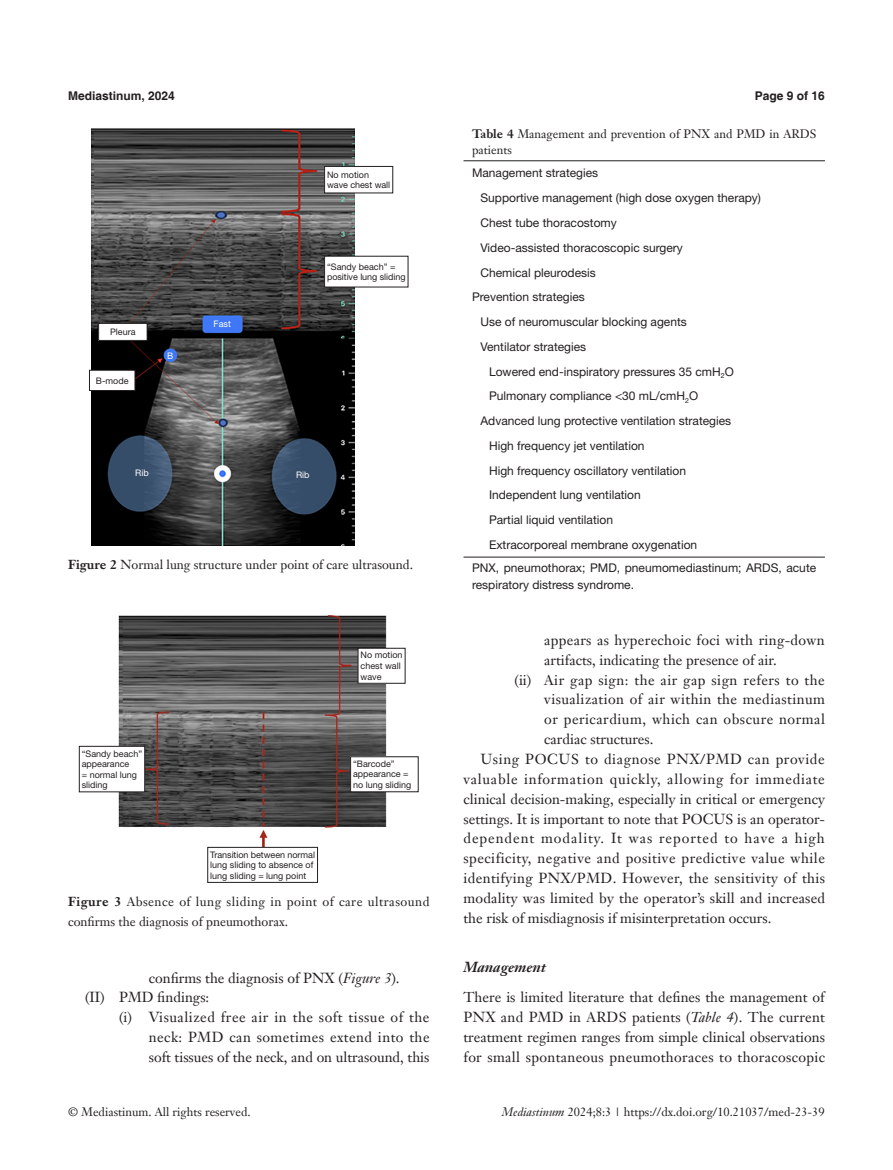
<style>
.page{position:relative;width:893px;height:1170px;background:#fff}
.page>*{position:absolute;margin:0;border:0;box-sizing:border-box;transform-origin:0 0}
.t1{font:14.25px/19.8px "Janson Text LT";letter-spacing:.025em;color:#231f20;text-align:justify}
.t2{font:14.25px/19.8px "Janson Text LT";color:#231f20}
.t3{font:14.25px "Janson Text LT";letter-spacing:.05em;color:#231f20}
.t4{font:14.25px "Janson Text LT";letter-spacing:.065em;color:#231f20}
.t5{font:italic 700 14.25px "Janson Text LT";color:#231f20}
.t6{font:12.75px/19.5px "Janson Text LT";letter-spacing:.035em;color:#231f20}
.t7{font:12.75px "Janson Text LT";color:#231f20}
.t8{font:12px/16.5px "Helvetica Neue LT Pro";color:#231f20}
.t9{font:12px/16.5px "Janson Text LT";color:#231f20}
.t10{font:700 12px "Helvetica";color:#231f20}
.t11{font:9px/10.5px "Helvetica Neue LT Pro";color:#231f20}
.t12{font:9px "Helvetica Neue LT Pro";color:#fff}
.s1{font-weight:700}
.s2{font-style:italic}
</style>
<div class="page">
<img style="left:117px;top:615px;width:269px;height:231px">
<div style="left:358px;top:648px;width:47px;height:35px;background:#fff"></div>
<div style="left:358px;top:648px;width:47px;height:35px;border:1px solid #231f20"></div>
<div style="left:351px;top:756px;width:67px;height:35px;background:#fff"></div>
<div style="left:350px;top:756px;width:69px;height:36px;border:1px solid #231f20"></div>
<div style="left:79px;top:746px;width:66px;height:45px;background:#fff"></div>
<div style="left:79px;top:746px;width:66px;height:46px;border:1px solid #231f20"></div>
<div style="left:207px;top:846px;width:111px;height:36px;border:1px solid #231f20"></div>
<img style="left:91px;top:128px;width:264px;height:417px">
<div style="left:325px;top:166px;width:68px;height:27px;background:#fff"></div>
<div style="left:324px;top:166px;width:69px;height:27px;border:1px solid #231f20"></div>
<div style="left:325px;top:256px;width:83px;height:31px;background:#fff"></div>
<div style="left:89px;top:370px;width:46px;height:20px;background:#fff"></div>
<div style="left:89px;top:370px;width:46px;height:21px;border:1px solid #231f20"></div>
<div style="left:99px;top:323px;width:48px;height:17px;background:#fff"></div>
<div style="left:98px;top:323px;width:49px;height:18px;border:1px solid #231f20"></div>
<hr style="left:463px;top:160px;width:362px;height:1px;background:#231f20">
<hr style="left:463px;top:556px;width:362px;height:1px;background:#231f20">
<p class="t10" style="left:68px;top:88px;width:108px">Mediastinum, 2024</p>
<p class="t10" style="left:755px;top:88px;width:72px">Page 9 of 16</p>
<p class="t11" style="left:327px;top:169px;width:65px">No motion wave chest wall</p>
<p class="t11" style="left:110px;top:326px;width:27px">Pleura</p>
<p class="t11" style="left:96px;top:375px;width:34px">B-mode</p>
<p class="t12" style="left:167px;top:350px;width:8px">B</p>
<p class="t12" style="left:135px;top:467px;width:15px">Rib</p>
<p class="t12" style="left:214px;top:318px;width:19px">Fast</p>
<p class="t11" style="left:327px;top:261px;width:80px">“Sandy beach” = positive lung sliding</p>
<p class="t12" style="left:296px;top:469px;width:15px">Rib</p>
<p class="t7" style="left:68px;top:557px;width:346px"><span class="s1">Figure 2</span> Normal lung structure under point of care ultrasound.</p>
<p class="t11" style="left:82px;top:747px;width:62px">“Sandy beach” appearance<br>= normal lung sliding</p>
<p class="t11" style="left:210px;top:848px;width:106px">Transition between normal lung sliding to absence of lung sliding = lung point</p>
<p class="t11" style="left:361px;top:649px;width:44px">No motion chest wall wave</p>
<p class="t11" style="left:353px;top:758px;width:60px">“Barcode” appearance = no lung sliding</p>
<p class="t6" style="left:68px;top:892px;width:363px"><span class="s1">Figure 3</span> Absence of lung sliding in point of care ultrasound confirms the diagnosis of pneumothorax.</p>
<p class="t2" style="left:85px;top:967px;width:316px;text-indent:64px">confirms the diagnosis of PNX (<span class="s2">Figure 3</span>). (II) PMD findings:</p>
<p class="t1" style="left:149px;top:1006px;width:282px;text-indent:-30px">(i) Visualized free air in the soft tissue of the neck: PMD can sometimes extend into the soft tissues of the neck, and on ultrasound, this</p>
<p class="t9" style="left:472px;top:125px;width:346px"><span class="s1">Table 4</span> Management and prevention of PNX and PMD in ARDS patients</p>
<p class="t8" style="left:472px;top:165px;width:128px">Management strategies</p>
<p class="t8" style="left:480px;top:189px;width:282px">Supportive management (high dose oxygen therapy)</p>
<p class="t8" style="left:480px;top:214px;width:138px">Chest tube thoracostomy</p>
<p class="t8" style="left:480px;top:239px;width:204px">Video-assisted thoracoscopic surgery</p>
<p class="t8" style="left:480px;top:264px;width:117px">Chemical pleurodesis</p>
<p class="t8" style="left:472px;top:288px;width:114px">Prevention strategies</p>
<p class="t8" style="left:480px;top:313px;width:208px">Use of neuromuscular blocking agents</p>
<p class="t8" style="left:480px;top:338px;width:107px">Ventilator strategies</p>
<p class="t8" style="left:489px;top:363px;width:246px">Lowered end-inspiratory pressures 35 cmH<sub>2</sub>O</p>
<p class="t8" style="left:489px;top:387px;width:211px">Pulmonary compliance &lt;30 mL/cmH<sub>2</sub>O</p>
<p class="t8" style="left:480px;top:412px;width:252px">Advanced lung protective ventilation strategies</p>
<p class="t8" style="left:489px;top:437px;width:157px">High frequency jet ventilation</p>
<p class="t8" style="left:489px;top:462px;width:199px">High frequency oscillatory ventilation</p>
<p class="t8" style="left:489px;top:486px;width:153px">Independent lung ventilation</p>
<p class="t8" style="left:489px;top:511px;width:126px">Partial liquid ventilation</p>
<p class="t8" style="left:489px;top:536px;width:210px">Extracorporeal membrane oxygenation</p>
<p class="t8" style="left:472px;top:559px;width:346px">PNX, pneumothorax; PMD, pneumomediastinum; ARDS, acute respiratory distress syndrome.</p>
<p class="t1" style="left:544px;top:630px;width:282px">appears as hyperechoic foci with ring-down</p>
<p class="t2" style="left:544px;top:649px;width:234px">artifacts, indicating the presence of air.</p>
<p class="t1" style="left:514px;top:669px;width:312px">(ii) Air gap sign: the air gap sign refers to the</p>
<p class="t1" style="left:544px;top:689px;width:282px">visualization of air within the mediastinum</p>
<p class="t1" style="left:544px;top:709px;width:282px">or pericardium, which can obscure normal</p>
<p class="t2" style="left:544px;top:729px;width:111px">cardiac structures.</p>
<p class="t1" style="left:480px;top:749px;width:346px">Using POCUS to diagnose PNX/PMD can provide</p>
<p class="t3" style="left:463px;top:769px;width:363px">valuable information quickly, allowing for immediate</p>
<p class="t2" style="left:463px;top:788px;width:363px">clinical decision-making, especially in critical or emergency</p>
<p class="t2" style="left:463px;top:808px;width:363px">settings. It is important to note that POCUS is an operator-</p>
<p class="t4" style="left:463px;top:829px;width:363px">dependent modality. It was reported to have a high</p>
<p class="t1" style="left:463px;top:848px;width:363px">specificity, negative and positive predictive value while</p>
<p class="t1" style="left:463px;top:868px;width:363px">identifying PNX/PMD. However, the sensitivity of this</p>
<p class="t1" style="left:463px;top:887px;width:363px">modality was limited by the operator’s skill and increased</p>
<p class="t2" style="left:463px;top:907px;width:309px">the risk of misdiagnosis if misinterpretation occurs.</p>
<p class="t5" style="left:463px;top:957px;width:84px">Management</p>
<p class="t1" style="left:463px;top:986px;width:363px">There is limited literature that defines the management of PNX and PMD in ARDS patients (<span class="s2">Table 4</span>). The current treatment regimen ranges from simple clinical observations for small spontaneous pneumothoraces to thoracoscopic</p>
<p class="t9" style="left:68px;top:1103px;width:184px">© Mediastinum. All rights reserved.</p>
<p class="t9" style="left:502px;top:1103px;width:324px"><span class="s2">Mediastinum</span> 2024;8:3 | https://dx.doi.org/10.21037/med-23-39</p>
</div>
